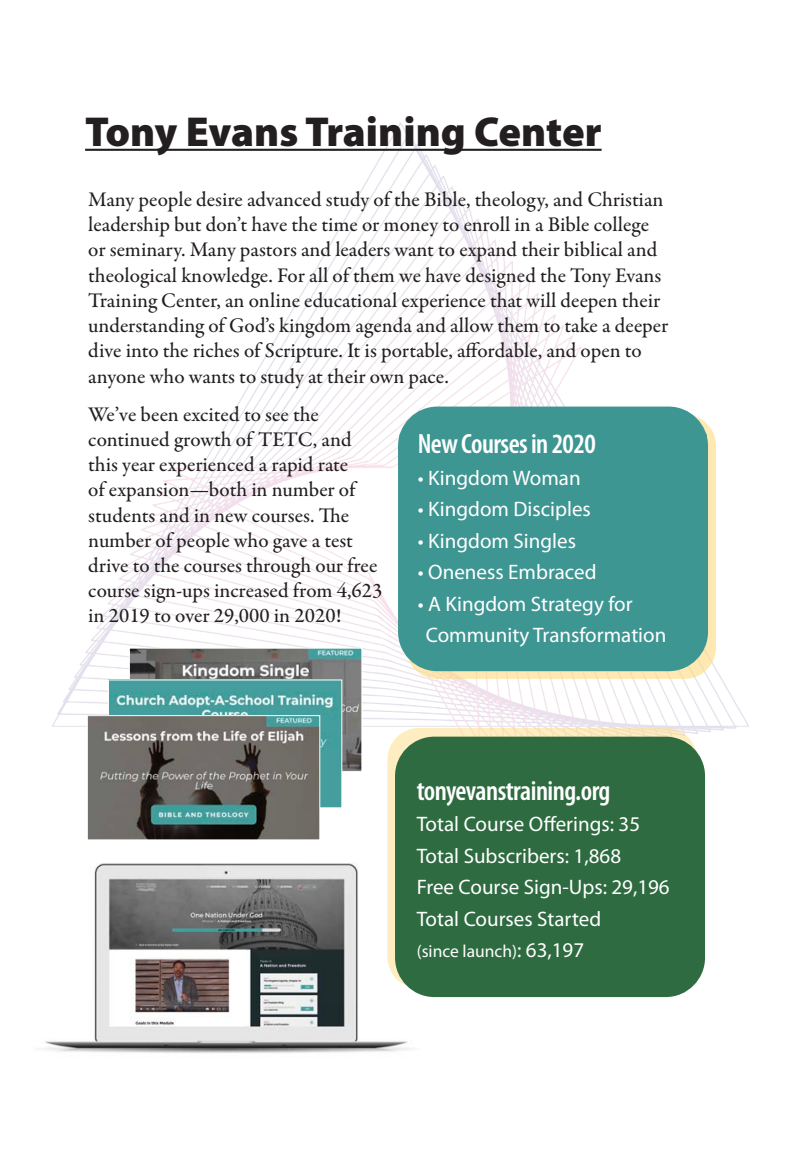
<style>
.page{position:relative;width:788px;height:1166px;background:#fff}
.page>*{position:absolute;margin:0;border:0;box-sizing:border-box;transform-origin:0 0}
.t1{font:900 42px "Myriad Pro";color:#231f20}
.t2{font:600 condensed 28px "Myriad Pro";letter-spacing:-.02em;color:#fff}
.t3{font:500 21px/25.2px "Garamond Premr Pro";color:#231f20}
.t4{font:21px/31.5px "Myriad Pro";color:#fff}
.t5{font:17.5px "Myriad Pro";color:#fff}
.s1{font-size:21px}
</style>
<div class="page">
<img style="left:52px;top:122px;width:575px;height:608px">
<img style="left:627px;top:435px;width:122px;height:334px">
<img style="left:131px;top:649px;width:229px;height:121px">
<div style="left:129px;top:647px;width:233px;height:125px;border:1px solid #fff"></div>
<img style="left:110px;top:681px;width:230px;height:125px">
<img style="left:89px;top:717px;width:229px;height:121px">
<div style="left:87px;top:715px;width:233px;height:125px;border:1px solid #fff"></div>
<img style="left:44px;top:863px;width:384px;height:190px">
<div style="left:406px;top:414px;width:310px;height:265px;background:linear-gradient(to right,#f8e3b0,#fee9b3);border-radius:32px"></div>
<div style="left:398px;top:406px;width:310px;height:265px;background:#3e9693;border-radius:39px"></div>
<hr style="left:85px;top:149px;width:516px;height:2px;background:#231f20">
<div style="left:387px;top:728px;width:310px;height:260px;background:linear-gradient(to right,#feecc0,#f9e6bb);border-radius:32px"></div>
<div style="left:395px;top:736px;width:310px;height:261px;background:#2e6b40;border-radius:39px"></div>
<p class="t1" style="left:85px;top:108px;width:518px">Tony Evans Training Center</p>
<p class="t3" style="left:88px;top:187px;width:581px">Many people desire advanced study of the Bible, theology, and Christian leadership but don’t have the time or money to enroll in a Bible college or seminary. Many pastors and leaders want to expand their biblical and theological knowledge. For all of them we have designed the Tony Evans Training Center, an online educational experience that will deepen their understanding of God’s kingdom agenda and allow them to take a deeper dive into the riches of Scripture. It is portable, affordable, and open to anyone who wants to study at their own pace.</p>
<p class="t3" style="left:88px;top:402px;width:295px">We’ve been excited to see the continued growth of TETC, and this year experienced a rapid rate<br>of expansion—both in number of students and in new courses. The number of people who gave a test drive to the courses through our free course sign-ups increased from 4,623 in 2019 to over 29,000 in 2020!</p>
<p class="t2" style="left:418px;top:427px;width:179px">New Courses in 2020</p>
<p class="t4" style="left:418px;top:461px;width:164px">• Kingdom Woman</p>
<p class="t4" style="left:418px;top:493px;width:174px">• Kingdom Disciples</p>
<p class="t4" style="left:418px;top:524px;width:160px">• Kingdom Singles</p>
<p class="t4" style="left:418px;top:556px;width:180px">• Oneness Embraced</p>
<p class="t4" style="left:425px;top:587px;width:242px;text-indent:-8px">• A Kingdom Strategy for<br>Community Transformation</p>
<p class="t2" style="left:416px;top:773px;width:195px">tonyevanstraining.org</p>
<p class="t4" style="left:416px;top:808px;width:225px">Total Course Offerings: 35</p>
<p class="t4" style="left:416px;top:839px;width:206px">Total Subscribers: 1,868</p>
<p class="t4" style="left:416px;top:871px;width:254px">Free Course Sign-Ups: 29,196</p>
<p class="t4" style="left:416px;top:902px;width:186px">Total Courses Started</p>
<p class="t5" style="left:416px;top:940px;width:169px">(since launch)<span class="s1">: 63,197</span></p>
</div>
